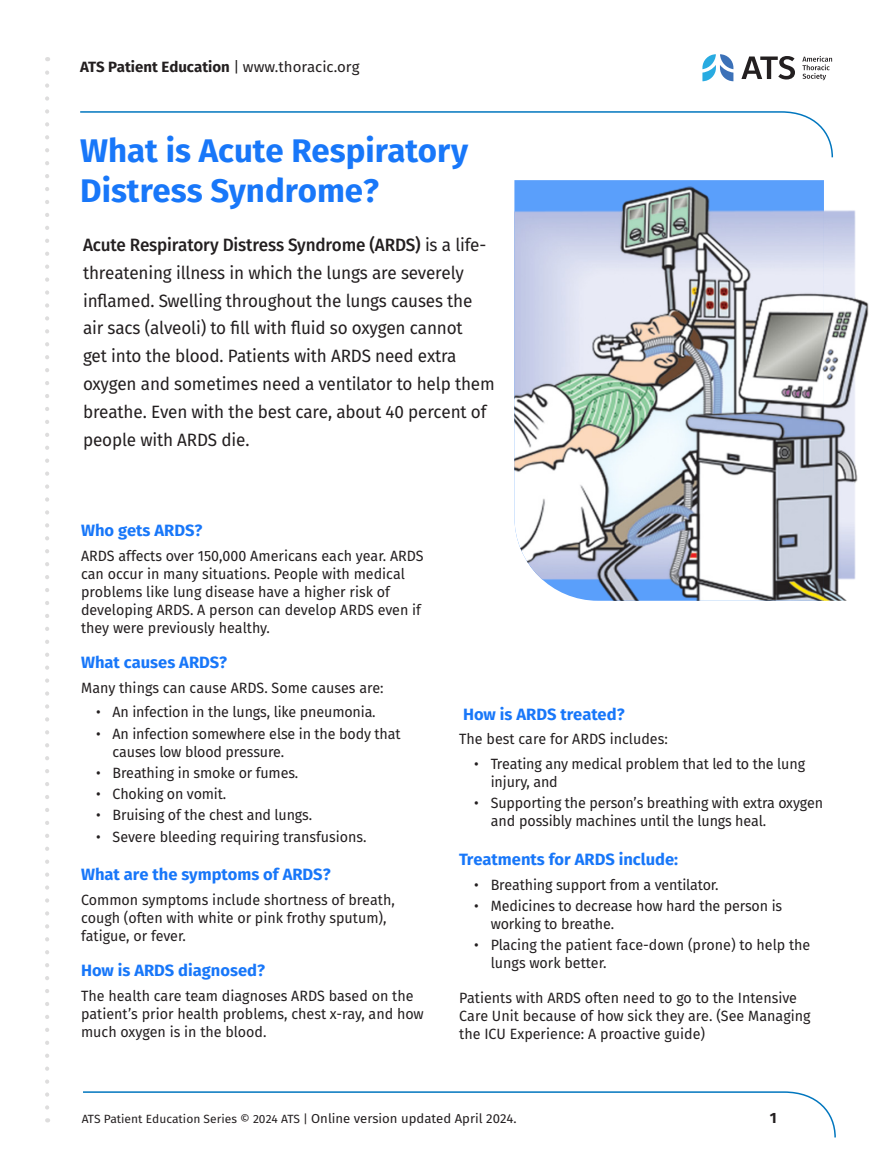
<style>
.page{position:relative;width:878px;height:1175px;background:#fff}
.page>*{position:absolute;margin:0;border:0;box-sizing:border-box;transform-origin:0 0}
.t1{font:700 32.7px/40.5px "Fira Sans";color:#1877f9}
.t2{font:17.85px/27.8px "Fira Sans";letter-spacing:-.01em;color:#231f20;scale:.96 1}
.t3{font:700 16.35px "Fira Sans";color:#1877f9}
.t4{font:14.85px/18px "Fira Sans";color:#231f20;scale:.96 1}
.t5{font:700 14.85px "Fira Sans";color:#231f20}
.t6{font:11.85px "Fira Sans";color:#231f20}
.s1{font-weight:400}
.s2{font-weight:500}
.s3{font-size:13.05px}
</style>
<div class="page">
<svg style="left:45px;top:57px;width:4px;height:1050px"></svg>
<svg style="left:702px;top:54px;width:31px;height:27px"></svg>
<svg style="left:802px;top:56px;width:30px;height:24px"></svg>
<svg style="left:741px;top:56px;width:54px;height:23px"></svg>
<svg style="left:80px;top:111px;width:753px;height:47px"></svg>
<svg style="left:83px;top:1091px;width:753px;height:47px"></svg>
<img style="left:824px;top:210px;width:45px;height:391px">
<img style="left:514px;top:180px;width:310px;height:421px">
<p class="t5" style="left:80px;top:55px;width:281px">ATS Patient Education <span class="s1">| www.thoracic.org</span></p>
<p class="t1" style="left:80px;top:128px;width:389px">What is Acute Respiratory<br>Distress Syndrome?</p>
<p class="t2" style="left:83px;top:230px;width:430px"><span class="s2">Acute Respiratory Distress Syndrome (ARDS)</span> is a life&shy;threatening illness in which the lungs are severely inflamed. Swelling throughout the lungs causes the air sacs (alveoli) to fill with fluid so oxygen cannot<br>get into the blood. Patients with ARDS need extra oxygen and sometimes need a ventilator to help them breathe. Even with the best care, about 40 percent of people with ARDS die.</p>
<p class="t3" style="left:81px;top:516px;width:123px">Who gets ARDS?</p>
<p class="t4" style="left:81px;top:546px;width:358px">ARDS affects over 150,000 Americans each year. ARDS can occur in many situations. People with medical problems like lung disease have a higher risk of developing ARDS. A person can develop ARDS even if they were previously healthy.</p>
<p class="t3" style="left:81px;top:648px;width:148px">What causes ARDS?</p>
<p class="t4" style="left:81px;top:678px;width:317px">Many things can cause ARDS. Some causes are:</p>
<p class="t4" style="left:96px;top:702px;width:293px">• An infection in the lungs, like pneumonia.</p>
<p class="t4" style="left:112px;top:724px;width:301px;text-indent:-16px">• An infection somewhere else in the body that causes low blood pressure.</p>
<p class="t4" style="left:96px;top:763px;width:212px">• Breathing in smoke or fumes.</p>
<p class="t4" style="left:96px;top:784px;width:137px">• Choking on vomit.</p>
<p class="t4" style="left:96px;top:805px;width:227px">• Bruising of the chest and lungs.</p>
<p class="t4" style="left:96px;top:827px;width:283px">• Severe bleeding requiring transfusions.</p>
<p class="t3" style="left:81px;top:860px;width:251px">What are the symptoms of ARDS?</p>
<p class="t4" style="left:81px;top:890px;width:328px">Common symptoms include shortness of breath, cough (often with white or pink frothy sputum), fatigue, or fever.</p>
<p class="t3" style="left:81px;top:956px;width:185px">How is ARDS diagnosed?</p>
<p class="t4" style="left:81px;top:986px;width:358px">The health care team diagnoses ARDS based on the patient’s prior health problems, chest x-ray, and how much oxygen is in the blood.</p>
<p class="t3" style="left:463px;top:700px;width:163px">How is ARDS treated?</p>
<p class="t4" style="left:459px;top:729px;width:219px">The best care for ARDS includes:</p>
<p class="t4" style="left:490px;top:754px;width:329px;text-indent:-16px">• Treating any medical problem that led to the lung injury, and</p>
<p class="t4" style="left:490px;top:793px;width:348px;text-indent:-16px">• Supporting the person’s breathing with extra oxygen and possibly machines until the lungs heal.</p>
<p class="t3" style="left:459px;top:845px;width:220px">Treatments for ARDS include:</p>
<p class="t4" style="left:474px;top:875px;width:256px">• Breathing support from a ventilator.</p>
<p class="t4" style="left:490px;top:896px;width:305px;text-indent:-16px">• Medicines to decrease how hard the person is working to breathe.</p>
<p class="t4" style="left:490px;top:935px;width:334px;text-indent:-16px">• Placing the patient face-down (prone) to help the lungs work better.</p>
<p class="t4" style="left:459px;top:988px;width:367px">Patients with ARDS often need to go to the Intensive<br>Care Unit because of how sick they are. (See Managing the ICU Experience: A proactive guide)</p>
<p class="t6" style="left:82px;top:1110px;width:436px">ATS Patient Education Series © 2024 ATS | <span class="s3">Online version updated April 2024.</span></p>
<p class="t5" style="left:769px;top:1105px;width:8px">1</p>
</div>
